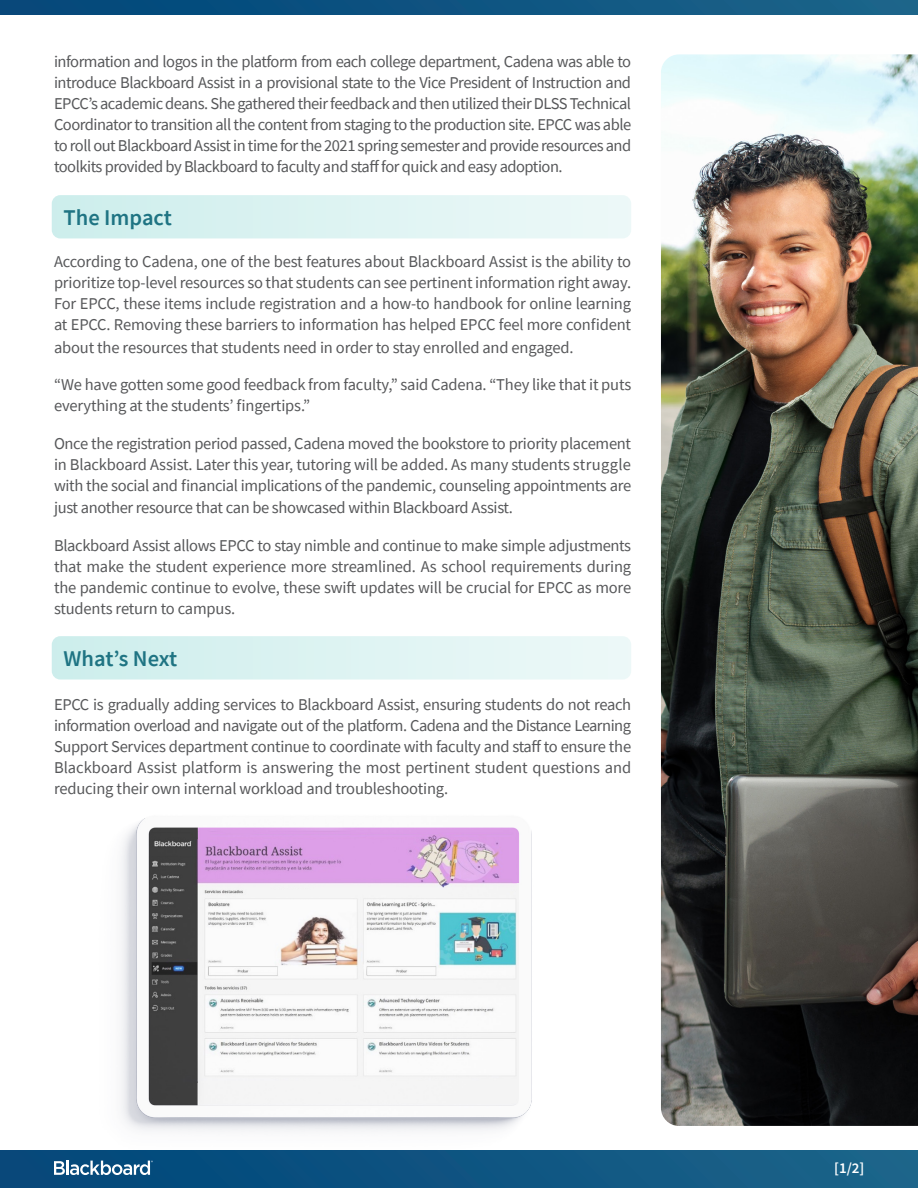
<style>
.page{position:relative;width:918px;height:1188px;background:#fff}
.page>*{position:absolute;margin:0;border:0;box-sizing:border-box;transform-origin:0 0}
.t1{font:600 22.5px "Source Sans Pro";color:#1f7483}
.t2{font:16.5px/21px "Source Sans Pro";letter-spacing:-.01em;color:#57585a;text-align:justify}
.t3{font:600 15px "Source Sans Pro";color:#fff}
</style>
<div class="page">
<svg style="left:0;top:0;width:918px;height:14px;background:#0e5481"></svg>
<svg style="left:0;top:1150px;width:918px;height:38px;background:#145a84"></svg>
<svg style="left:54px;top:1161px;width:33px;height:14px"></svg>
<img style="left:661px;top:54px;width:257px;height:1072px">
<img style="left:87px;top:818px;width:519px;height:370px">
<p class="t2" style="left:54px;top:51px;width:579px">information and logos in the platform from each college department, Cadena was able to introduce Blackboard Assist in a provisional state to the Vice President of Instruction and EPCC’s academic deans. She gathered their feedback and then utilized their DLSS Technical Coordinator to transition all the content from staging to the production site. EPCC was able to roll out Blackboard Assist in time for the 2021 spring semester and provide resources and toolkits provided by Blackboard to faculty and staff for quick and easy adoption.</p>
<p class="t1" style="left:64px;top:203px;width:110px">The Impact</p>
<p class="t2" style="left:54px;top:251px;width:579px">According to Cadena, one of the best features about Blackboard Assist is the ability to prioritize top-level resources so that students can see pertinent information right away.<br>For EPCC, these items include registration and a how-to handbook for online learning at EPCC. Removing these barriers to information has helped EPCC feel more confident</p>
<p class="t2" style="left:54px;top:337px;width:521px">about the resources that students need in order to stay enrolled and engaged.</p>
<p class="t2" style="left:54px;top:374px;width:579px">“We have gotten some good feedback from faculty,” said Cadena. “They like that it puts everything at the students’ fingertips.”</p>
<p class="t2" style="left:54px;top:433px;width:579px">Once the registration period passed, Cadena moved the bookstore to priority placement in Blackboard Assist. Later this year, tutoring will be added. As many students struggle with the social and financial implications of the pandemic, counseling appointments are</p>
<p class="t2" style="left:54px;top:497px;width:461px">just another resource that can be showcased within Blackboard Assist.</p>
<p class="t2" style="left:54px;top:535px;width:579px">Blackboard Assist allows EPCC to stay nimble and continue to make simple adjustments that make the student experience more streamlined. As school requirements during the pandemic continue to evolve, these swift updates will be crucial for EPCC as more students return to campus.</p>
<p class="t1" style="left:64px;top:644px;width:115px">What’s Next</p>
<p class="t2" style="left:54px;top:694px;width:579px">EPCC is gradually adding services to Blackboard Assist, ensuring students do not reach information overload and navigate out of the platform. Cadena and the Distance Learning Support Services department continue to coordinate with faculty and staff to ensure the Blackboard Assist platform is answering the most pertinent student questions and reducing their own internal workload and troubleshooting.</p>
<p class="t3" style="left:834px;top:1158px;width:32px">[1/2]</p>
</div>
